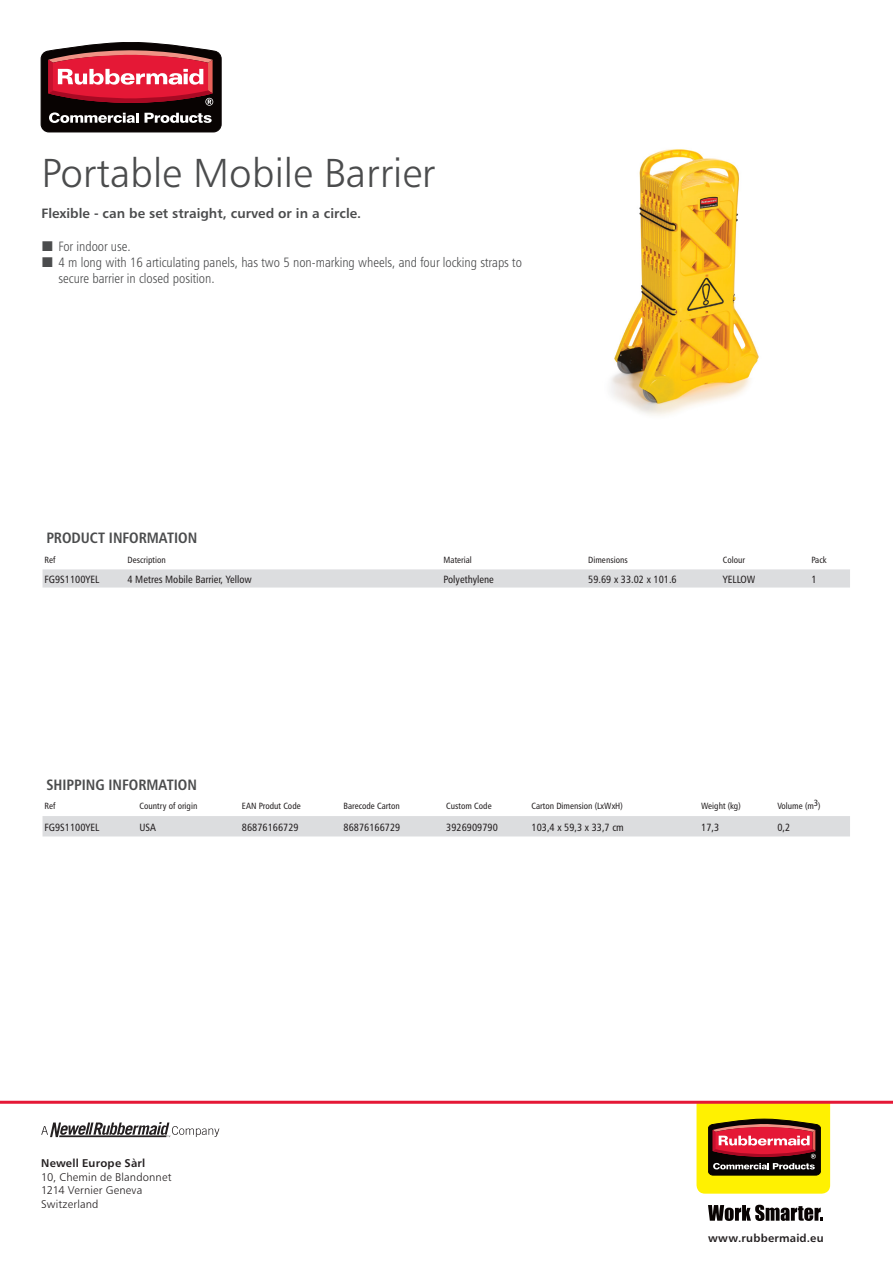
<style>
.page{position:relative;width:893px;height:1263px;background:#fff}
.page>*{position:absolute;margin:0;border:0;box-sizing:border-box;transform-origin:0 0}
.t1{font:40.5px "Humanist 777 BT Light B";color:#4b4c4d}
.t2{font:15px "Humanist 777 BT Bold Condensed B";color:#4b4c4d}
.t3{font:13.5px/16.2px "Humanist 777 BT Light Condensed B";color:#4b4c4d}
.t4{font:13.5px "Humanist 777 BT Bold B";color:#4b4c4d}
.t5{font:11.25px "Humanist 777 BT Light B";letter-spacing:.015em;color:#231f20}
.t6{font:11.25px "Humanist 777 BT Bold B";letter-spacing:.02em;color:#231f20}
.t7{font:10.5px "Humanist 777 BT Roman Condensed B";color:#231f20}
.t8{font:9px "Humanist 777 BT Roman Condensed B";color:#231f20}
</style>
<div class="page">
<svg style="left:41px;top:1122px;width:178px;height:15px"></svg>
<svg style="left:696px;top:1104px;width:134px;height:90px;background:#bd8e20"></svg>
<svg style="left:708px;top:1205px;width:115px;height:16px"></svg>
<svg style="left:41px;top:42px;width:180px;height:90px;background:#863942"></svg>
<div style="left:43px;top:569px;width:807px;height:18px;background:#dcdddf"></div>
<div style="left:43px;top:816px;width:807px;height:20px;background:#dcdddf"></div>
<hr style="left:0;top:1101px;width:893px;height:3px;background:#e51836">
<img style="left:611px;top:149px;width:148px;height:267px">
<p class="t1" style="left:41px;top:148px;width:395px">Portable Mobile Barrier</p>
<p class="t4" style="left:41px;top:205px;width:321px">Flexible - can be set straight, curved or in a circle.</p>
<p class="t3" style="left:58px;top:238px;width:74px">For indoor use.</p>
<p class="t3" style="left:58px;top:254px;width:465px">4 m long with 16 articulating panels, has two 5 non-marking wheels, and four locking straps to secure barrier in closed position.</p>
<p class="t2" style="left:46px;top:528px;width:153px">PRODUCT INFORMATION</p>
<p class="t8" style="left:45px;top:554px;width:12px">Ref</p>
<p class="t8" style="left:128px;top:554px;width:40px">Description</p>
<p class="t8" style="left:444px;top:554px;width:30px">Material</p>
<p class="t8" style="left:588px;top:554px;width:41px">Dimensions</p>
<p class="t8" style="left:723px;top:554px;width:24px">Colour</p>
<p class="t8" style="left:811px;top:554px;width:17px">Pack</p>
<p class="t7" style="left:45px;top:572px;width:56px">FG9S1100YEL</p>
<p class="t7" style="left:128px;top:572px;width:126px">4 Metres Mobile Barrier, Yellow</p>
<p class="t7" style="left:444px;top:572px;width:52px">Polyethylene</p>
<p class="t7" style="left:588px;top:572px;width:90px">59.69 x 33.02 x 101.6</p>
<p class="t7" style="left:723px;top:572px;width:34px">YELLOW</p>
<p class="t7" style="left:811px;top:572px;width:7px">1</p>
<p class="t2" style="left:46px;top:775px;width:152px">SHIPPING INFORMATION</p>
<p class="t8" style="left:45px;top:801px;width:12px">Ref</p>
<p class="t8" style="left:139px;top:801px;width:59px">Country of origin</p>
<p class="t8" style="left:242px;top:801px;width:60px">EAN Produt Code</p>
<p class="t8" style="left:344px;top:801px;width:58px">Barecode Carton</p>
<p class="t8" style="left:446px;top:801px;width:47px">Custom Code</p>
<p class="t8" style="left:531px;top:801px;width:93px">Carton Dimension (LxWxH)</p>
<p class="t8" style="left:701px;top:801px;width:41px">Weight (kg)</p>
<p class="t8" style="left:777px;top:801px;width:45px">Volume (m3)</p>
<p class="t7" style="left:45px;top:820px;width:56px">FG9S1100YEL</p>
<p class="t7" style="left:139px;top:820px;width:18px">USA</p>
<p class="t7" style="left:242px;top:820px;width:58px">86876166729</p>
<p class="t7" style="left:344px;top:820px;width:58px">86876166729</p>
<p class="t7" style="left:446px;top:820px;width:53px">3926909790</p>
<p class="t7" style="left:531px;top:820px;width:94px">103,4 x 59,3 x 33,7 cm</p>
<p class="t7" style="left:701px;top:820px;width:20px">17,3</p>
<p class="t7" style="left:777px;top:820px;width:14px">0,2</p>
<p class="t6" style="left:41px;top:1156px;width:106px">Newell Europe Sàrl</p>
<p class="t5" style="left:41px;top:1170px;width:132px">10, Chemin de Blandonnet</p>
<p class="t5" style="left:41px;top:1183px;width:103px">1214 Vernier Geneva</p>
<p class="t5" style="left:41px;top:1197px;width:59px">Switzerland</p>
<p class="t6" style="left:708px;top:1231px;width:117px">www.rubbermaid.eu</p>
</div>
